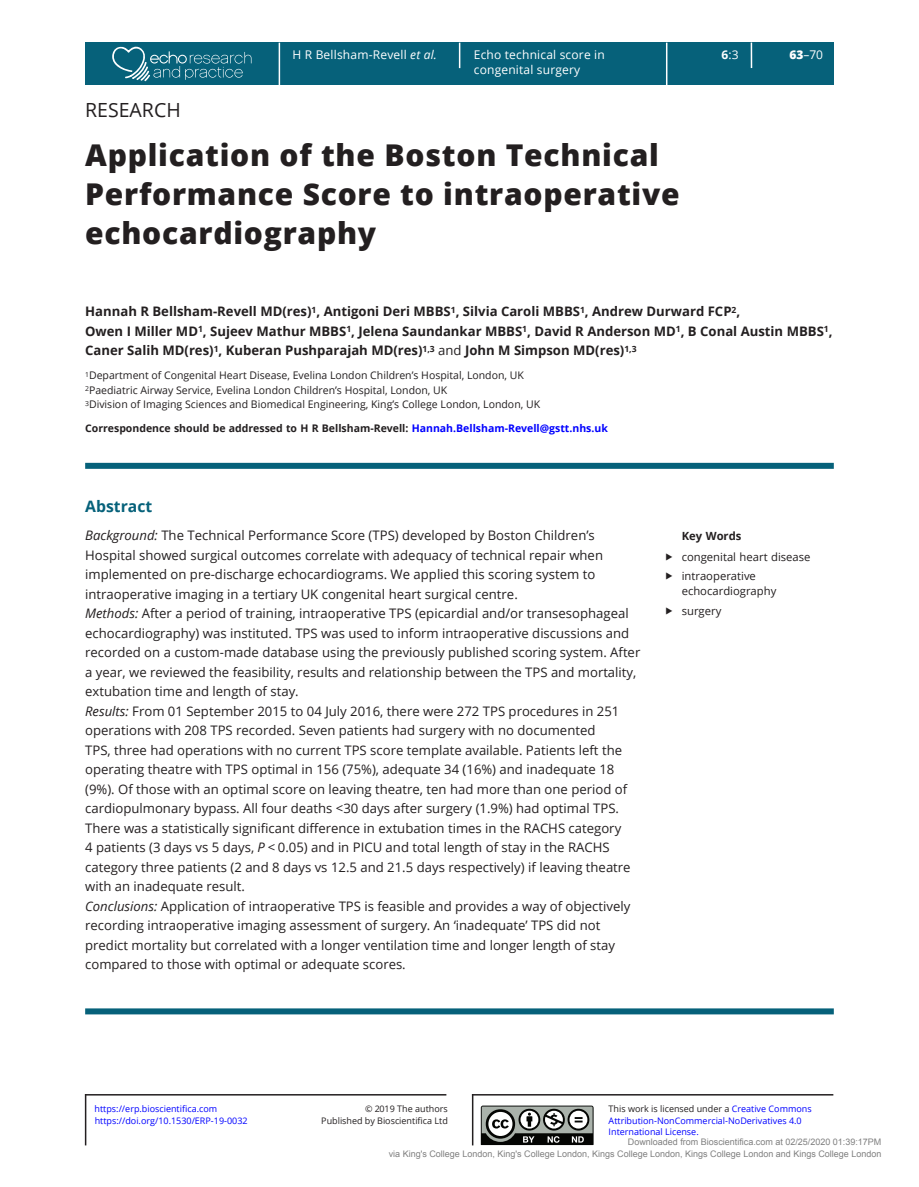
<style>
.page{position:relative;width:919px;height:1187px;background:#fff}
.page>*{position:absolute;margin:0;border:0;box-sizing:border-box;transform-origin:0 0}
.CT{font:800 30px/39px "Open Sans";letter-spacing:.025em;color:#231f20}
.AT{font:19.5px "Open Sans";color:#231f20}
.ABS_H{font:700 15.75px "Open Sans";color:#06617a}
.ABS_TXT{font:13.2px/19.5px "Open Sans";color:#231f20}
.ABS_TXT_L{font:13.2px/19.5px "Open Sans";color:#231f20}
.AU{font:700 13.2px/19.5px "Open Sans";color:#231f20}
.t1{font:12px/14.7px "Open Sans";letter-spacing:.015em;color:#fff}
.t2{font:11.25px/15px "Open Sans";color:#231f20}
.Keywords_Head{font:700 11.25px "Open Sans";color:#231f20}
.Address{font:10.5px "Open Sans";color:#231f20}
.Corres{font:700 10.5px "Open Sans";color:#231f20}
.t3{font:9px/11.1px "Open Sans";color:#00f}
.t4{font:9px/12px "Arial";color:#808080;text-align:right}
.t5{font:9px/11.9px "Open Sans";color:#231f20;text-align:right}
.s1{font-style:italic}
.s2{font-weight:700}
.s3{font-weight:800}
.s4{font-weight:400}
.s5{color:#00f}
.s6{color:#231f20}
</style>
<div class="page">
<div style="left:85px;top:43px;width:748px;height:42px;background:#06617a"></div>
<hr style="left:278px;top:43px;width:2px;height:42px;background:#fff">
<hr style="left:666px;top:43px;width:1px;height:42px;background:#fff">
<svg style="left:459px;top:43px;width:1px;height:25px"></svg>
<hr style="left:750px;top:43px;width:2px;height:25px;background:#fff">
<svg style="left:112px;top:47px;width:139px;height:34px"></svg>
<div style="left:85px;top:463px;width:748px;height:6px;background:#06617a"></div>
<div style="left:85px;top:1008px;width:748px;height:6px;background:#06617a"></div>
<svg style="left:481px;top:1105px;width:113px;height:40px"></svg>
<hr style="left:85px;top:1093px;width:361px;height:2px;background:#231f20">
<hr style="left:472px;top:1093px;width:361px;height:2px;background:#231f20">
<hr style="left:472px;top:1093px;width:1px;height:52px;background:#231f20">
<hr style="left:85px;top:1093px;width:1px;height:52px;background:#231f20">
<p class="t1" style="left:292px;top:47px;width:146px">H R Bellsham-Revell <span class="s1">et al.</span></p>
<p class="t1" style="left:474px;top:47px;width:132px">Echo technical score in congenital surgery</p>
<p class="t1" style="left:721px;top:47px;width:19px"><span class="s2">6</span>:3</p>
<p class="t1" style="left:789px;top:47px;width:35px"><span class="s3">63</span>–70</p>
<p class="AT" style="left:85px;top:97px;width:97px">RESEARCH</p>
<p class="CT" style="left:85px;top:134px;width:596px">Application of the Boston Technical<br>Performance Score to intraoperative echocardiography</p>
<p class="AU" style="left:85px;top:301px;width:748px">Hannah R Bellsham-Revell MD(res)<sup>1</sup>, Antigoni Deri MBBS<sup>1</sup>, Silvia Caroli MBBS<sup>1</sup>, Andrew Durward FCP<sup>2</sup>,<br>Owen I Miller MD<sup>1</sup>, Sujeev Mathur MBBS<sup>1</sup>, Jelena Saundankar MBBS<sup>1</sup>, David R Anderson MD<sup>1</sup>, B Conal Austin MBBS<sup>1</sup>,<br>Caner Salih MD(res)<sup>1</sup>, Kuberan Pushparajah MD(res)<sup>1,3</sup> <span class="s4">and</span> John M Simpson MD(res)<sup>1,3</sup></p>
<p class="Address" style="left:85px;top:368px;width:440px"><sup>1</sup>Department of Congenital Heart Disease, Evelina London Children’s Hospital, London, UK</p>
<p class="Address" style="left:85px;top:383px;width:363px"><sup>2</sup>Paediatric Airway Service, Evelina London Children’s Hospital, London, UK</p>
<p class="Address" style="left:85px;top:397px;width:456px"><sup>3</sup>Division of Imaging Sciences and Biomedical Engineering, King’s College London, London, UK</p>
<p class="Corres" style="left:85px;top:421px;width:524px">Correspondence should be addressed to H R Bellsham-Revell: <span class="s5">Hannah.Bellsham-Revell@gstt.nhs.uk</span></p>
<p class="ABS_H" style="left:85px;top:494px;width:69px">Abstract</p>
<p class="ABS_TXT" style="left:85px;top:525px;width:519px"><span class="s1">Background:</span> The Technical Performance Score (TPS) developed by Boston Children’s Hospital showed surgical outcomes correlate with adequacy of technical repair when implemented on pre-discharge echocardiograms. We applied this scoring system to intraoperative imaging in a tertiary UK congenital heart surgical centre.</p>
<p class="ABS_TXT" style="left:85px;top:603px;width:556px"><span class="s1">Methods:</span> After a period of training, intraoperative TPS (epicardial and/or transesophageal echocardiography) was instituted. TPS was used to inform intraoperative discussions and recorded on a custom-made database using the previously published scoring system. After a year, we reviewed the feasibility, results and relationship between the TPS and mortality, extubation time and length of stay.</p>
<p class="ABS_TXT" style="left:85px;top:700px;width:547px"><span class="s1">Results:</span> From 01 September 2015 to 04 July 2016, there were 272 TPS procedures in 251 operations with 208 TPS recorded. Seven patients had surgery with no documented<br>TPS, three had operations with no current TPS score template available. Patients left the operating theatre with TPS optimal in 156 (75%), adequate 34 (16%) and inadequate 18 (9%). Of those with an optimal score on leaving theatre, ten had more than one period of cardiopulmonary bypass. All four deaths &lt;30 days after surgery (1.9%) had optimal TPS.<br>There was a statistically significant difference in extubation times in the RACHS category 4 patients (3 days vs 5 days, <span class="s1">P</span> &lt; 0.05) and in PICU and total length of stay in the RACHS category three patients (2 and 8 days vs 12.5 and 21.5 days respectively) if leaving theatre with an inadequate result.</p>
<p class="ABS_TXT_L" style="left:85px;top:895px;width:546px"><span class="s1">Conclusions:</span> Application of intraoperative TPS is feasible and provides a way of objectively recording intraoperative imaging assessment of surgery. An ‘inadequate’ TPS did not predict mortality but correlated with a longer ventilation time and longer length of stay compared to those with optimal or adequate scores.</p>
<p class="Keywords_Head" style="left:681px;top:527px;width:61px">Key Words</p>
<p class="t2" style="left:681px;top:549px;width:130px">congenital heart disease</p>
<p class="t2" style="left:681px;top:568px;width:96px">intraoperative echocardiography</p>
<p class="t2" style="left:681px;top:603px;width:41px">surgery</p>
<p class="t3" style="left:95px;top:1103px;width:124px">https://erp.bioscientifica.com</p>
<p class="t5" style="left:321px;top:1102px;width:128px">© 2019 The authors<br>Published by Bioscientifica Ltd</p>
<p class="t4" style="left:388px;top:1136px;width:494px">Downloaded from Bioscientifica.com at 02/25/2020 01:39:17PM<br>via King's College London, King's College London, Kings College London, Kings College London and Kings College London</p>
<p class="t3" style="left:608px;top:1103px;width:204px"><span class="s6">This work is licensed under a</span> Creative Commons<br>Attribution-NonCommercial-NoDerivatives 4.0<br>International License.</p>
<p class="t3" style="left:95px;top:1114px;width:154px">https://doi.org/10.1530/ERP-19-0032</p>
</div>
